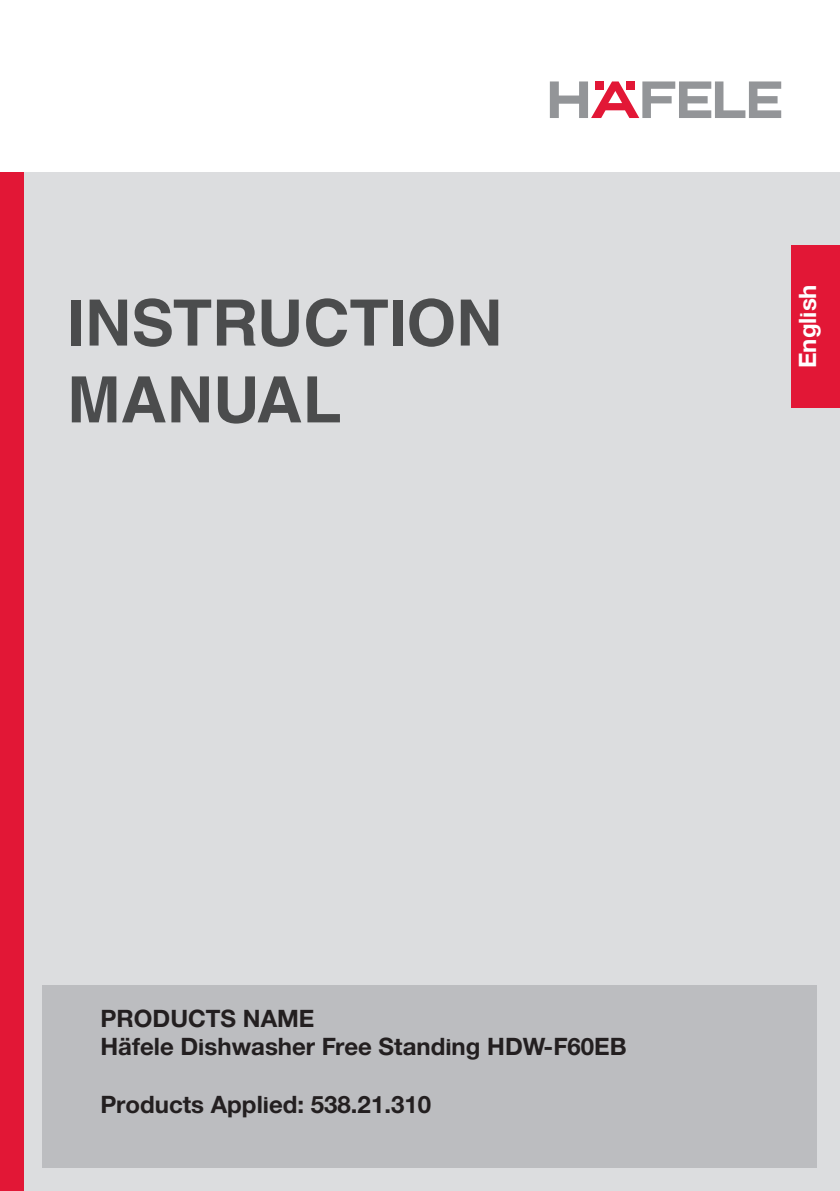
<style>
.page{position:relative;width:840px;height:1191px;background:#fff}
.page>*{position:absolute;margin:0;border:0;box-sizing:border-box;transform-origin:0 0}
.t1{font:700 64px/76.8px "Helvetica LT Std";color:#4b4c4d}
.t2{font:24px "Hafele Helve N Bold";color:#231f20}
.t3{font:24px "Hafele Helve N Bold";color:#fff}
</style>
<div class="page">
<div style="left:0;top:172px;width:839px;height:1019px;background:#dcdddf"></div>
<div style="left:0;top:172px;width:24px;height:1019px;background:#e21736"></div>
<div style="left:43px;top:985px;width:773px;height:183px;background:#bcbdc0"></div>
<svg style="left:549px;top:81px;width:231px;height:37px"></svg>
<div style="left:790px;top:245px;width:49px;height:163px;background:#e21736"></div>
<p class="t1" style="left:67px;top:284px;width:436px">INSTRUCTION<br>MANUAL</p>
<p class="t3" style="left:790px;top:368px;width:85px;rotate:-90deg">English</p>
<p class="t2" style="left:100px;top:1001px;width:215px">PRODUCTS NAME</p>
<p class="t2" style="left:100px;top:1030px;width:527px">Häfele Dishwasher Free Standing HDW-F60EB</p>
<p class="t2" style="left:100px;top:1087px;width:332px">Products Applied: 538.21.310</p>
</div>
